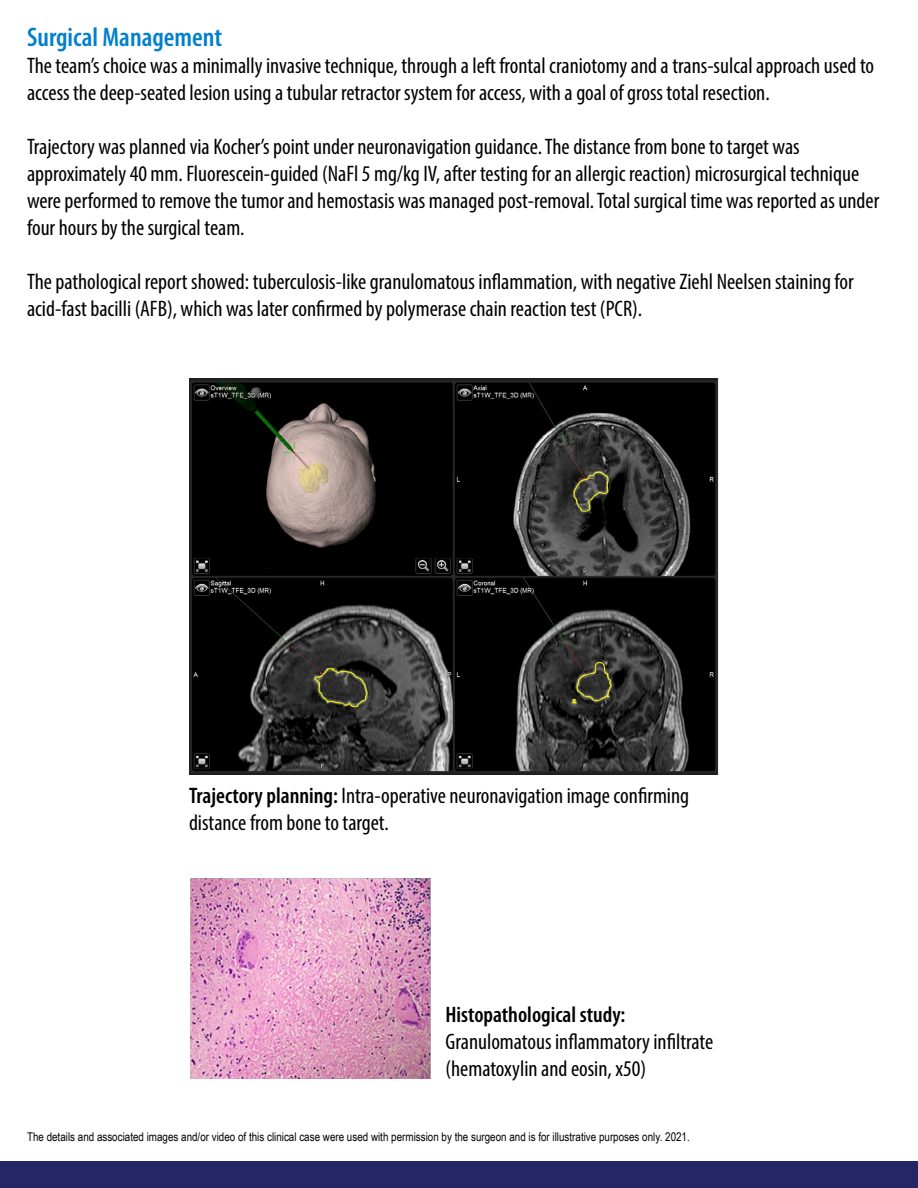
<style>
.page{position:relative;width:918px;height:1188px;background:#fff}
.page>*{position:absolute;margin:0;border:0;box-sizing:border-box;transform-origin:0 0}
.t1{font:600 condensed 27px "Myriad Pro";color:#0280ce}
.t2{font:condensed 22.5px/27px "Myriad Pro";color:#000}
.t3{font:600 condensed 22.5px "Myriad Pro";color:#000}
.t4{font:12px "Arial Narrow";color:#000}
.s1{font-weight:600}
</style>
<div class="page">
<div style="left:0;top:1161px;width:918px;height:27px;background:#242665"></div>
<img style="left:189px;top:379px;width:529px;height:396px">
<img style="left:190px;top:878px;width:241px;height:201px">
<p class="t1" style="left:27px;top:20px;width:197px">Surgical Management</p>
<p class="t2" style="left:27px;top:52px;width:849px">The team’s choice was a minimally invasive technique, through a left frontal craniotomy and a trans-sulcal approach used to access the deep-seated lesion using a tubular retractor system for access, with a goal of gross total resection.</p>
<p class="t2" style="left:27px;top:133px;width:854px">Trajectory was planned via Kocher’s point under neuronavigation guidance. The distance from bone to target was approximately 40 mm. Fluorescein-guided (NaFl 5 mg/kg IV, after testing for an allergic reaction) microsurgical technique were performed to remove the tumor and hemostasis was managed post-removal. Total surgical time was reported as under four hours by the surgical team.</p>
<p class="t2" style="left:27px;top:268px;width:828px">The pathological report showed: tuberculosis-like granulomatous inflammation, with negative Ziehl Neelsen staining for acid-fast bacilli (AFB), which was later confirmed by polymerase chain reaction test (PCR).</p>
<p class="t2" style="left:189px;top:782px;width:502px"><span class="s1">Trajectory planning:</span> Intra-operative neuronavigation image confirming distance from bone to target.</p>
<p class="t3" style="left:446px;top:1001px;width:181px">Histopathological study:</p>
<p class="t2" style="left:446px;top:1028px;width:269px">Granulomatous inflammatory infiltrate (hematoxylin and eosin, x50)</p>
<p class="t4" style="left:27px;top:1128px;width:664px">The details and associated images and/or video of this clinical case were used with permission by the surgeon and is for illustrative purposes only. 2021.</p>
</div>
